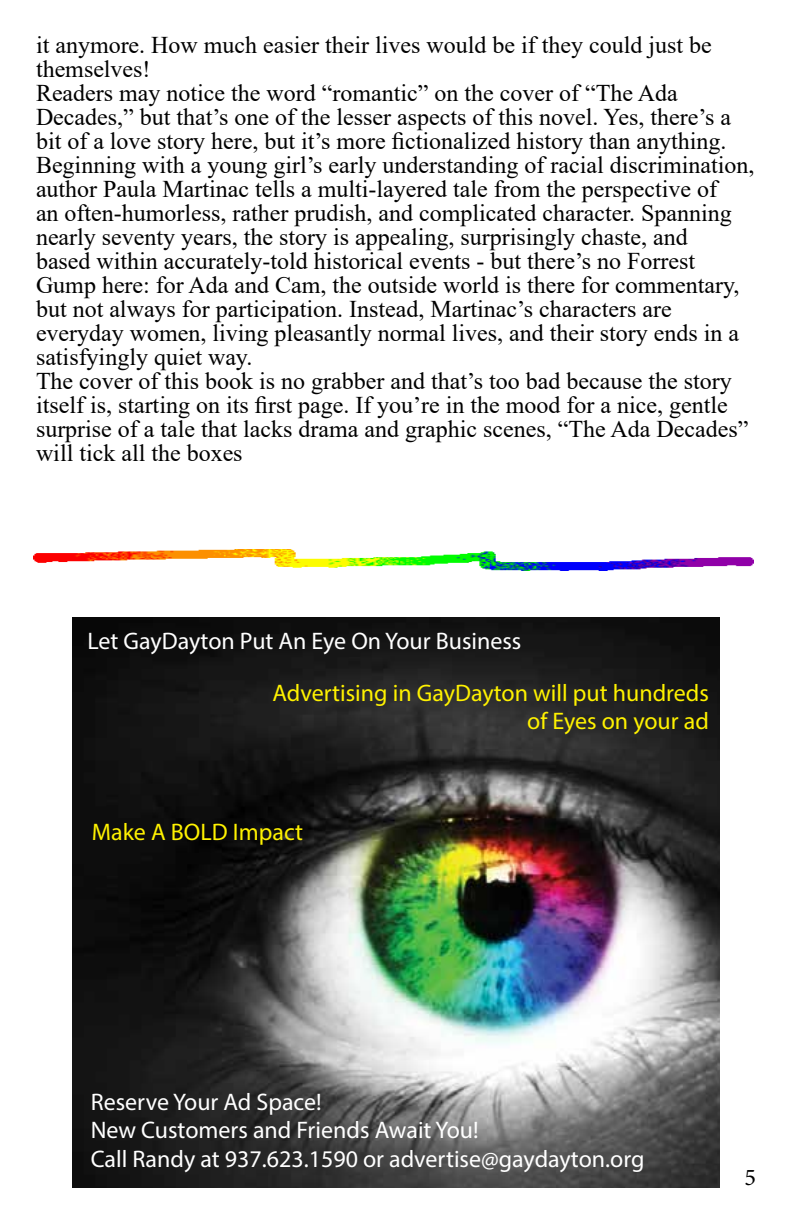
<style>
.page{position:relative;width:792px;height:1224px;background:#fff}
.page>*{position:absolute;margin:0;border:0;box-sizing:border-box;transform-origin:0 0}
.t1{font:24px/24px "Times New Roman";color:#000}
.t2{font:24px/28.8px "Myriad Pro";color:#fff}
.t3{font:24px/28.8px "Myriad Pro";color:#fff200;text-align:right}
.t4{font:24px "Minion Pro";color:#000}
</style>
<div class="page">
<img style="left:33px;top:549px;width:720px;height:21px">
<img style="left:72px;top:618px;width:648px;height:570px">
<p class="t1" style="left:36px;top:32px;width:720px">it anymore. How much easier their lives would be if they could just be themselves!<br>Readers may notice the word “romantic” on the cover of “The Ada Decades,” but that’s one of the lesser aspects of this novel. Yes, there’s a bit of a love story here, but it’s more fictionalized history than anything.<br>Beginning with a young girl’s early understanding of racial discrimination, author Paula Martinac tells a multi-layered tale from the perspective of<br>an often-humorless, rather prudish, and complicated character. Spanning nearly seventy years, the story is appealing, surprisingly chaste, and<br>based within accurately-told historical events - but there’s no Forrest Gump here: for Ada and Cam, the outside world is there for commentary, but not always for participation. Instead, Martinac’s characters are everyday women, living pleasantly normal lives, and their story ends in a satisfyingly quiet way.<br>The cover of this book is no grabber and that’s too bad because the story itself is, starting on its first page. If you’re in the mood for a nice, gentle surprise of a tale that lacks drama and graphic scenes, “The Ada Decades” will tick all the boxes</p>
<p class="t2" style="left:87px;top:627px;width:436px">Let GayDayton Put An Eye On Your Business</p>
<p class="t3" style="left:273px;top:678px;width:438px">Advertising in GayDayton will put hundreds of Eyes on your ad</p>
<p class="t3" style="left:92px;top:817px;width:213px">Make A BOLD Impact</p>
<p class="t2" style="left:91px;top:1087px;width:555px">Reserve Your Ad Space!<br>New Customers and Friends Await You!<br>Call Randy at 937.623.1590 or advertise@gaydayton.org</p>
<p class="t4" style="left:744px;top:1162px;width:13px">5</p>
</div>
